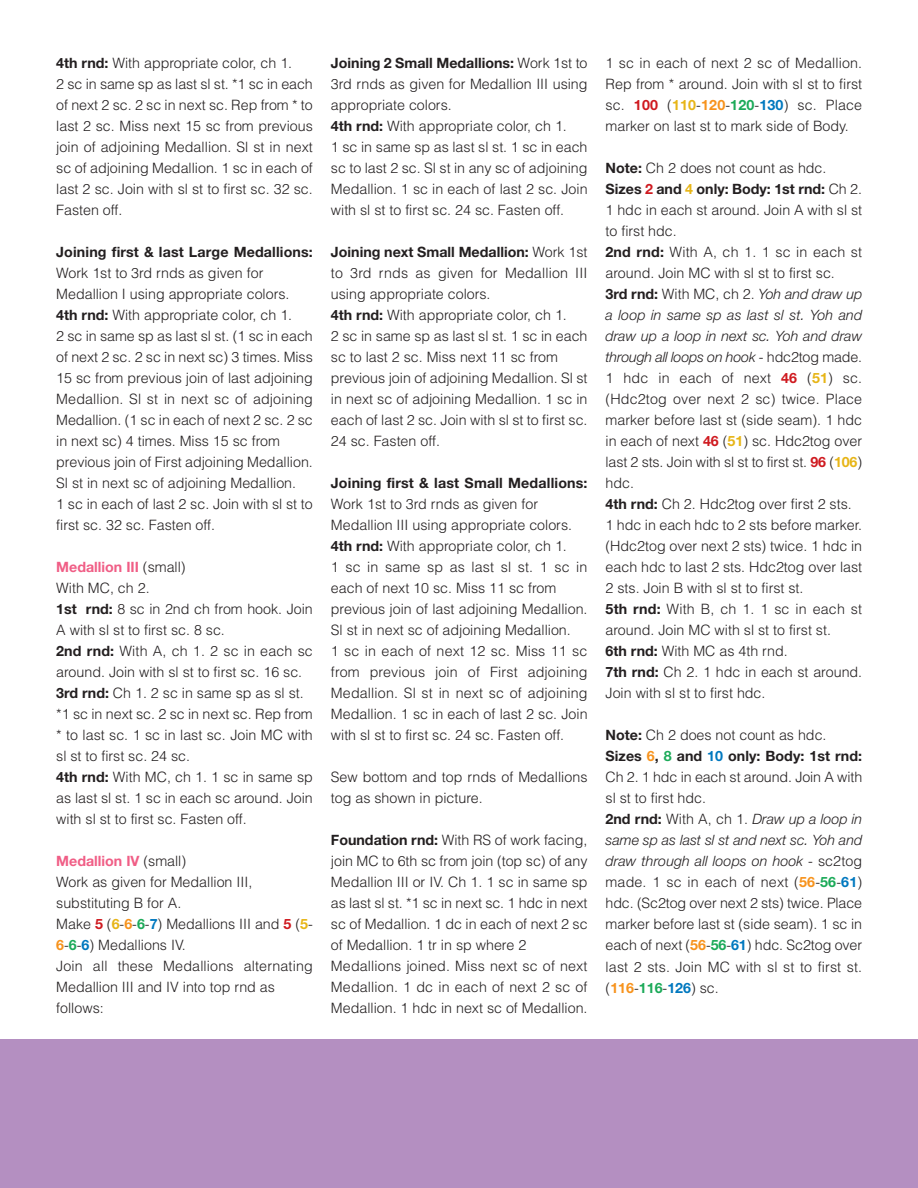
<style>
.page{position:relative;width:918px;height:1188px;background:#fff}
.page>*{position:absolute;margin:0;border:0;box-sizing:border-box;transform-origin:0 0}
.t1{font:300 14.25px/21px "Helvetica";color:#231f20}
.t2{font:italic 300 14.25px/21px "Helvetica Neue";color:#231f20;text-align:justify}
.t3{font:700 14.25px "Helvetica Neue";letter-spacing:.005em;color:#231f20}
.t4{font:700 14.25px "Helvetica Neue";color:#f05e86}
.s1{font-family:"Helvetica Neue";font-weight:700}
.s2{font-family:"Helvetica";font-weight:300;color:#231f20}
.s3{font-family:"Helvetica Neue";font-weight:700;color:#cf1a20}
.s4{font-family:"Helvetica Neue";font-weight:700;color:#e7b517}
.s5{font-family:"Helvetica Neue";font-weight:700;color:#f7931d}
.s6{font-family:"Helvetica Neue";font-weight:700;color:#1caa59}
.s7{font-family:"Helvetica Neue";font-weight:700;color:#0078bf}
.s8{font-family:"Helvetica";font-weight:300}
.s9{color:#cf1a20}
.s10{color:#e7b517}
.s11{font-weight:700;font-style:normal}
.s12{font-family:"Helvetica";font-style:normal}
.s13{color:#f7931d}
.s14{color:#1caa59}
.s15{color:#0078bf}
</style>
<div class="page">
<div style="left:0;top:1039px;width:918px;height:149px;background:#b48fc1"></div>
<p class="t1" style="left:56px;top:54px;width:258px"><span class="s1">4th rnd:</span> With appropriate color, ch 1.<br>2 sc in same sp as last sl st. *1 sc in each of next 2 sc. 2 sc in next sc. Rep from * to last 2 sc. Miss next 15 sc from previous join of adjoining Medallion. Sl st in next sc of adjoining Medallion. 1 sc in each of last 2 sc. Join with sl st to first sc. 32 sc.<br>Fasten off.</p>
<p class="t3" style="left:56px;top:247px;width:258px">Joining first &amp; last Large Medallions:</p>
<p class="t1" style="left:56px;top:264px;width:258px">Work 1st to 3rd rnds as given for Medallion I using appropriate colors.<br><span class="s1">4th rnd:</span> With appropriate color, ch 1.<br>2 sc in same sp as last sl st. (1 sc in each of next 2 sc. 2 sc in next sc) 3 times. Miss 15 sc from previous join of last adjoining Medallion. Sl st in next sc of adjoining Medallion. (1 sc in each of next 2 sc. 2 sc in next sc) 4 times. Miss 15 sc from previous join of First adjoining Medallion.<br>Sl st in next sc of adjoining Medallion.<br>1 sc in each of last 2 sc. Join with sl st to first sc. 32 sc. Fasten off.</p>
<p class="t4" style="left:56px;top:562px;width:131px">Medallion III <span class="s2">(small)</span></p>
<p class="t1" style="left:56px;top:579px;width:258px">With MC, ch 2.<br><span class="s1">1st rnd:</span> 8 sc in 2nd ch from hook. Join<br>A with sl st to first sc. 8 sc.<br><span class="s1">2nd rnd:</span> With A, ch 1. 2 sc in each sc around. Join with sl st to first sc. 16 sc.<br><span class="s1">3rd rnd:</span> Ch 1. 2 sc in same sp as sl st. *1 sc in next sc. 2 sc in next sc. Rep from * to last sc. 1 sc in last sc. Join MC with sl st to first sc. 24 sc.<br><span class="s1">4th rnd:</span> With MC, ch 1. 1 sc in same sp as last sl st. 1 sc in each sc around. Join with sl st to first sc. Fasten off.</p>
<p class="t4" style="left:56px;top:856px;width:131px">Medallion IV <span class="s2">(small)</span></p>
<p class="t1" style="left:56px;top:873px;width:258px">Work as given for Medallion III, substituting B for A.<br>Make <span class="s3">5</span> (<span class="s4">6</span>-<span class="s5">6</span>-<span class="s6">6</span>-<span class="s7">7</span>) Medallions III and <span class="s3">5</span> (<span class="s4">5</span>-<br><span class="s5">6</span>-<span class="s6">6</span>-<span class="s7">6</span>) Medallions IV.<br>Join all these Medallions alternating<br>Medallion III and IV into top rnd as follows:</p>
<p class="t3" style="left:331px;top:58px;width:258px">Joining 2 Small Medallions: <span class="s8">Work 1st to</span></p>
<p class="t1" style="left:331px;top:75px;width:258px">3rd rnds as given for Medallion III using appropriate colors.<br><span class="s1">4th rnd:</span> With appropriate color, ch 1.<br>1 sc in same sp as last sl st. 1 sc in each sc to last 2 sc. Sl st in any sc of adjoining Medallion. 1 sc in each of last 2 sc. Join with sl st to first sc. 24 sc. Fasten off.</p>
<p class="t3" style="left:331px;top:247px;width:258px">Joining next Small Medallion: <span class="s8">Work 1st</span></p>
<p class="t1" style="left:331px;top:264px;width:258px">to 3rd rnds as given for Medallion III using appropriate colors.<br><span class="s1">4th rnd:</span> With appropriate color, ch 1.<br>2 sc in same sp as last sl st. 1 sc in each sc to last 2 sc. Miss next 11 sc from previous join of adjoining Medallion. Sl st in next sc of adjoining Medallion. 1 sc in each of last 2 sc. Join with sl st to first sc.<br>24 sc. Fasten off.</p>
<p class="t3" style="left:331px;top:478px;width:258px">Joining first &amp; last Small Medallions:</p>
<p class="t1" style="left:331px;top:495px;width:258px">Work 1st to 3rd rnds as given for Medallion III using appropriate colors.<br><span class="s1">4th rnd:</span> With appropriate color, ch 1.<br>1 sc in same sp as last sl st. 1 sc in each of next 10 sc. Miss 11 sc from previous join of last adjoining Medallion.<br>Sl st in next sc of adjoining Medallion.<br>1 sc in each of next 12 sc. Miss 11 sc from previous join of First adjoining Medallion. Sl st in next sc of adjoining Medallion. 1 sc in each of last 2 sc. Join with sl st to first sc. 24 sc. Fasten off.</p>
<p class="t1" style="left:331px;top:768px;width:258px">Sew bottom and top rnds of Medallions tog as shown in picture.</p>
<p class="t1" style="left:331px;top:831px;width:258px"><span class="s1">Foundation rnd:</span> With RS of work facing, join MC to 6th sc from join (top sc) of any Medallion III or IV. Ch 1. 1 sc in same sp as last sl st. *1 sc in next sc. 1 hdc in next sc of Medallion. 1 dc in each of next 2 sc of Medallion. 1 tr in sp where 2<br>Medallions joined. Miss next sc of next Medallion. 1 dc in each of next 2 sc of Medallion. 1 hdc in next sc of Medallion.</p>
<p class="t1" style="left:606px;top:54px;width:258px;text-align:justify">1 sc in each of next 2 sc of Medallion.<br>Rep from * around. Join with sl st to first sc. <span class="s3">100</span> (<span class="s4">110</span>-<span class="s5">120</span>-<span class="s6">120</span>-<span class="s7">130</span>) sc. Place marker on last st to mark side of Body.</p>
<p class="t1" style="left:606px;top:159px;width:222px"><span class="s1">Note:</span> Ch 2 does not count as hdc.</p>
<p class="t3" style="left:606px;top:184px;width:258px">Sizes <span class="s9">2</span> and <span class="s10">4</span> only: Body: 1st rnd: <span class="s8">Ch 2.</span></p>
<p class="t1" style="left:606px;top:201px;width:258px">1 hdc in each st around. Join A with sl st to first hdc.<br><span class="s1">2nd rnd:</span> With A, ch 1. 1 sc in each st around. Join MC with sl st to first sc.</p>
<p class="t2" style="left:606px;top:285px;width:258px"><span class="s11">3rd rnd:</span> <span class="s12">With MC, ch 2.</span> Yoh and draw up a loop in same sp as last sl st. Yoh and draw up a loop in next sc. Yoh and draw through all loops on hook <span class="s12">- hdc2tog made.</span></p>
<p class="t1" style="left:606px;top:369px;width:258px">1 hdc in each of next <span class="s3">46</span> (<span class="s4">51</span>) sc. (Hdc2tog over next 2 sc) twice. Place marker before last st (side seam). 1 hdc in each of next <span class="s3">46</span> (<span class="s4">51</span>) sc. Hdc2tog over last 2 sts. Join with sl st to first st. <span class="s3">96</span> (<span class="s4">106</span>) hdc.<br><span class="s1">4th rnd:</span> Ch 2. Hdc2tog over first 2 sts.<br>1 hdc in each hdc to 2 sts before marker. (Hdc2tog over next 2 sts) twice. 1 hdc in each hdc to last 2 sts. Hdc2tog over last 2 sts. Join B with sl st to first st.<br><span class="s1">5th rnd:</span> With B, ch 1. 1 sc in each st around. Join MC with sl st to first st.<br><span class="s1">6th rnd:</span> With MC as 4th rnd.<br><span class="s1">7th rnd:</span> Ch 2. 1 hdc in each st around.<br>Join with sl st to first hdc.</p>
<p class="t1" style="left:606px;top:726px;width:222px"><span class="s1">Note:</span> Ch 2 does not count as hdc.</p>
<p class="t3" style="left:606px;top:751px;width:258px">Sizes <span class="s13">6</span>, <span class="s14">8</span> and <span class="s15">10</span> only: Body: 1st rnd:</p>
<p class="t1" style="left:606px;top:768px;width:258px">Ch 2. 1 hdc in each st around. Join A with sl st to first hdc.</p>
<p class="t2" style="left:606px;top:810px;width:258px"><span class="s11">2nd rnd:</span> <span class="s12">With A, ch 1.</span> Draw up a loop in same sp as last sl st and next sc. Yoh and draw through all loops on hook <span class="s12">- sc2tog</span></p>
<p class="t1" style="left:606px;top:873px;width:258px;text-align:justify">made. 1 sc in each of next (<span class="s5">56</span>-<span class="s6">56</span>-<span class="s7">61</span>) hdc. (Sc2tog over next 2 sts) twice. Place marker before last st (side seam). 1 sc in each of next (<span class="s5">56</span>-<span class="s6">56</span>-<span class="s7">61</span>) hdc. Sc2tog over last 2 sts. Join MC with sl st to first st. (<span class="s5">116</span>-<span class="s6">116</span>-<span class="s7">126</span>) sc.</p>
</div>
